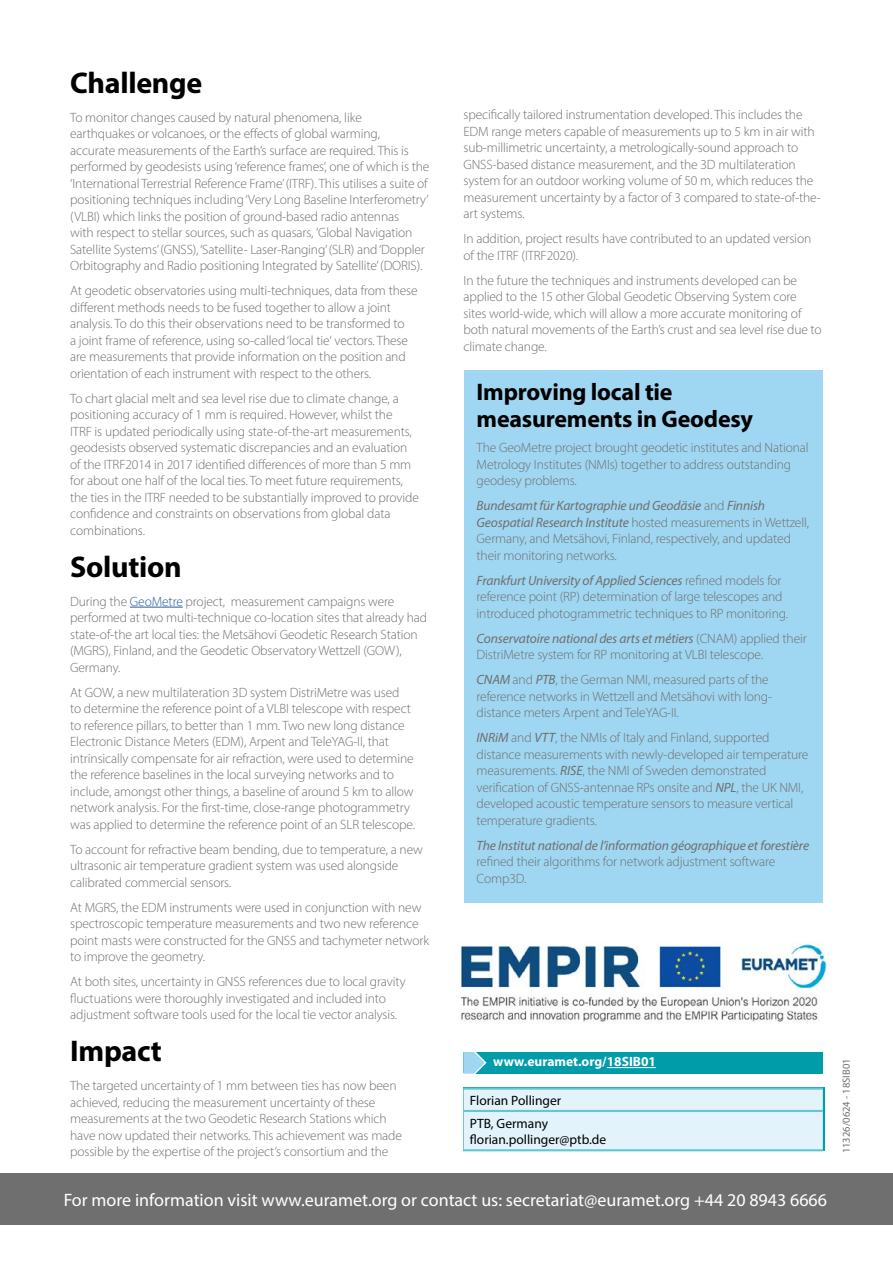
<style>
.page{position:relative;width:893px;height:1263px;background:#fff}
.page>*{position:absolute;margin:0;border:0;box-sizing:border-box;transform-origin:0 0}
.t1{font:700 30px "Myriad Pro";letter-spacing:-.01em;color:#000}
.t2{font:700 24px/27px "Myriad Pro";letter-spacing:-.01em;color:#000}
.t3{font:18px "Myriad Pro";color:#fff}
.t4{font:300 13.5px/16.5px "Myriad Pro";letter-spacing:-.01em;color:#706f6f}
.t5{font:italic 13.5px "Myriad Pro";letter-spacing:-.01em;color:#706f6f}
.t6{font:13.5px/22.6px "Myriad Pro";color:#000}
.t7{font:700 13.5px "Myriad Pro";color:#fff}
.t8{font:10.5px "Myriad Pro";color:#706f6f}
.s1{color:#275b9b}
.s2{font-weight:400;font-style:italic}
</style>
<div class="page">
<div style="left:0;top:1174px;width:893px;height:51px;background:#706f6f"></div>
<div style="left:463px;top:1090px;width:360px;height:59px;background:#e2f3fb"></div>
<hr style="left:463px;top:1087px;width:360px;height:3px;background:#66c6cf">
<hr style="left:463px;top:1110px;width:360px;height:2px;background:#66c6cf">
<hr style="left:463px;top:1149px;width:360px;height:2px;background:#66c6cf">
<div style="left:463px;top:1052px;width:360px;height:21px;background:#019caa"></div>
<hr style="left:607px;top:1067px;width:49px;height:1px;background:#fff">
<svg style="left:463px;top:1052px;width:25px;height:22px"></svg>
<hr style="left:130px;top:607px;width:53px;height:1px;background:#275b9b">
<div style="left:464px;top:370px;width:358px;height:532px;background:#9fd6f1"></div>
<img style="left:459px;top:944px;width:368px;height:79px">
<h1 class="t1" style="left:70px;top:63px;width:134px">Challenge</h1>
<p class="t4" style="left:70px;top:109px;width:361px">To monitor changes caused by natural phenomena, like earthquakes or volcanoes, or the effects of global warming,<br>accurate measurements of the Earth’s surface are required. This is performed by geodesists using ‘reference frames’, one of which is the ‘International Terrestrial Reference Frame’ (ITRF). This utilises a suite of positioning techniques including ‘Very Long Baseline Interferometry’ (VLBI) which links the position of ground-based radio antennas<br>with respect to stellar sources, such as quasars, ’Global Navigation Satellite Systems’ (GNSS), ‘Satellite- Laser-Ranging’ (SLR) and ‘Doppler Orbitography and Radio positioning Integrated by Satellite’ (DORIS).</p>
<p class="t4" style="left:70px;top:283px;width:349px">At geodetic observatories using multi-techniques, data from these different methods needs to be fused together to allow a joint analysis. To do this their observations need to be transformed to<br>a joint frame of reference, using so-called ‘local tie‘ vectors. These are measurements that provide information on the position and orientation of each instrument with respect to the others.</p>
<p class="t4" style="left:70px;top:390px;width:350px">To chart glacial melt and sea level rise due to climate change, a positioning accuracy of 1 mm is required. However, whilst the<br>ITRF is updated periodically using state-of-the-art measurements, geodesists observed systematic discrepancies and an evaluation of the ITRF2014 in 2017 identified differences of more than 5 mm for about one half of the local ties. To meet future requirements, the ties in the ITRF needed to be substantially improved to provide confidence and constraints on observations from global data combinations.</p>
<h1 class="t1" style="left:70px;top:547px;width:113px">Solution</h1>
<p class="t4" style="left:70px;top:593px;width:358px">During the <span class="s1">GeoMetre</span> project, measurement campaigns were performed at two multi-technique co-location sites that already had state-of-the art local ties: the Metsähovi Geodetic Research Station (MGRS), Finland, and the Geodetic Observatory Wettzell (GOW), Germany.</p>
<p class="t4" style="left:70px;top:684px;width:346px">At GOW, a new multilateration 3D system DistriMetre was used<br>to determine the reference point of a VLBI telescope with respect to reference pillars, to better than 1 mm. Two new long distance Electronic Distance Meters (EDM), Arpent and TeleYAG-II, that intrinsically compensate for air refraction, were used to determine the reference baselines in the local surveying networks and to include, amongst other things, a baseline of around 5 km to allow network analysis. For the first-time, close-range photogrammetry was applied to determine the reference point of an SLR telescope.</p>
<p class="t4" style="left:70px;top:841px;width:354px">To account for refractive beam bending, due to temperature, a new ultrasonic air temperature gradient system was used alongside calibrated commercial sensors.</p>
<p class="t4" style="left:70px;top:899px;width:360px">At MGRS, the EDM instruments were used in conjunction with new spectroscopic temperature measurements and two new reference point masts were constructed for the GNSS and tachymeter network to improve the geometry.</p>
<p class="t4" style="left:70px;top:973px;width:337px">At both sites, uncertainty in GNSS references due to local gravity fluctuations were thoroughly investigated and included into adjustment software tools used for the local tie vector analysis.</p>
<h1 class="t1" style="left:70px;top:1031px;width:93px">Impact</h1>
<p class="t4" style="left:70px;top:1077px;width:333px">The targeted uncertainty of 1 mm between ties has now been achieved, reducing the measurement uncertainty of these measurements at the two Geodetic Research Stations which have now updated their networks. This achievement was made possible by the expertise of the project’s consortium and the</p>
<p class="t4" style="left:463px;top:106px;width:359px">specifically tailored instrumentation developed. This includes the EDM range meters capable of measurements up to 5 km in air with sub-millimetric uncertainty, a metrologically-sound approach to GNSS-based distance measurement, and the 3D multilateration system for an outdoor working volume of 50 m, which reduces the measurement uncertainty by a factor of 3 compared to state-of-the&shy;art systems.</p>
<p class="t4" style="left:463px;top:230px;width:349px">In addition, project results have contributed to an updated version of the ITRF (ITRF2020).</p>
<p class="t4" style="left:463px;top:272px;width:360px">In the future the techniques and instruments developed can be applied to the 15 other Global Geodetic Observing System core sites world-wide, which will allow a more accurate monitoring of both natural movements of the Earth’s crust and sea level rise due to climate change.</p>
<h2 class="t2" style="left:477px;top:378px;width:278px">Improving local tie measurements in Geodesy</h2>
<p class="t4" style="left:477px;top:439px;width:334px">The GeoMetre project brought geodetic institutes and National<br>Metrology Institutes (NMIs) together to address outstanding geodesy problems.</p>
<p class="t4" style="left:477px;top:497px;width:334px"><span class="s2">Bundesamt für Kartographie und Geodäsie</span> and <span class="s2">Finnish Geospatial Research Institute</span> hosted measurements in Wettzell, Germany, and Metsähovi, Finland, respectively, and updated their monitoring networks.</p>
<p class="t4" style="left:477px;top:572px;width:313px"><span class="s2">Frankfurt University of Applied Sciences</span> refined models for reference point (RP) determination of large telescopes and introduced photogrammetric techniques to RP monitoring.</p>
<p class="t4" style="left:477px;top:630px;width:332px"><span class="s2">Conservatoire national des arts et métiers</span> (CNAM) applied their<br>DistriMetre system for RP monitoring at VLBI telescope.</p>
<p class="t4" style="left:477px;top:671px;width:297px"><span class="s2">CNAM</span> and <span class="s2">PTB</span>, the German NMI, measured parts of the reference networks in Wettzell and Metsähovi with long&shy;distance meters Arpent and TeleYAG-II.</p>
<p class="t4" style="left:477px;top:729px;width:333px"><span class="s2">INRiM</span> and <span class="s2">VTT</span>, the NMIs of Italy and Finland, supported distance measurements with newly-developed air temperature measurements. <span class="s2">RISE</span>, the NMI of Sweden demonstrated verification of GNSS-antennae RPs onsite and <span class="s2">NPL</span>, the UK NMI, developed acoustic temperature sensors to measure vertical temperature gradients.</p>
<p class="t5" style="left:477px;top:837px;width:334px">The Institut national de l’information géographique et forestière</p>
<p class="t4" style="left:477px;top:853px;width:300px">refined their algorithms for network adjustment software<br>Comp3D.</p>
<p class="t7" style="left:493px;top:1053px;width:164px">www.euramet.org/18SIB01</p>
<p class="t6" style="left:470px;top:1089px;width:93px">Florian Pollinger<br>PTB, Germany</p>
<p class="t6" style="left:470px;top:1128px;width:138px">florian.pollinger@ptb.de</p>
<h3 class="t3" style="left:64px;top:1189px;width:765px">For more information visit www.euramet.org or contact us: secretariat@euramet.org +44 20 8943 6666</h3>
<p class="t8" style="left:840px;top:1153px;width:96px;rotate:-90deg">11326/0624 - 18SIB01</p>
</div>
